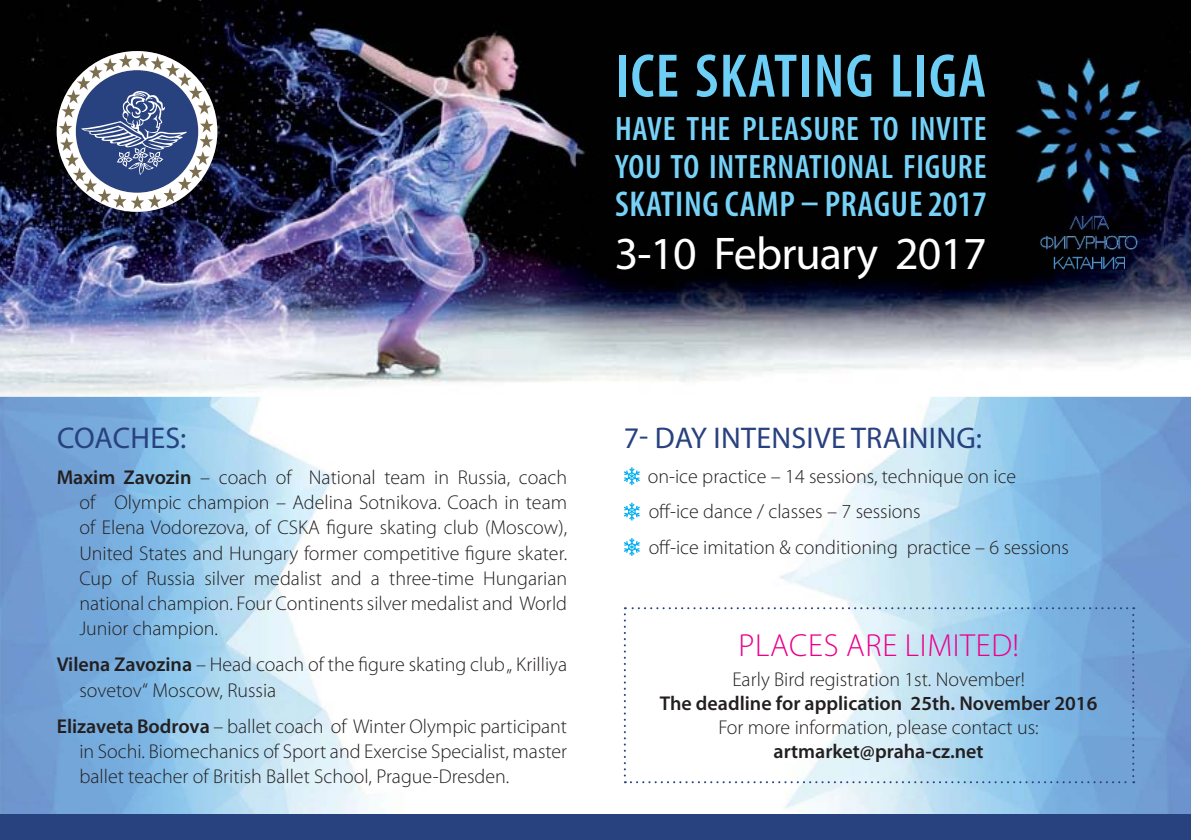
<style>
.page{position:relative;width:1191px;height:840px;background:#fff}
.page>*{position:absolute;margin:0;border:0;box-sizing:border-box;transform-origin:0 0}
.t1{font:600 condensed 62px "Myriad Pro";letter-spacing:.02em;color:#6dcff6}
.t2{font:46px "Myriad Pro";letter-spacing:-.02em;color:#fff}
.t3{font:600 condensed 36px "Myriad Pro";letter-spacing:.02em;color:#77d2f7}
.t4{font:600 condensed 34px/38px "Myriad Pro";letter-spacing:.02em;color:#77d2f7}
.t5{font:300 32px "Myriad Pro";letter-spacing:.02em;color:#ec008c}
.t6{font:30px "Myriad Pro";letter-spacing:.01em;color:#28417f}
.t7{font:300 20px/25px "Myriad Pro";color:#231f20}
.t8{font:600 20px "Myriad Pro";color:#231f20}
.s1{font-weight:600}
</style>
<div class="page">
<img style="left:0;top:0;width:1191px;height:814px">
<div style="left:0;top:814px;width:1191px;height:25px;background:#28417f"></div>
<svg style="left:57px;top:51px;width:160px;height:161px"></svg>
<img style="left:1068px;top:215px;width:41px;height:14px">
<img style="left:1039px;top:235px;width:99px;height:14px">
<img style="left:1052px;top:255px;width:72px;height:15px">
<img style="left:1015px;top:59px;width:146px;height:144px">
<svg style="left:624px;top:467px;width:16px;height:18px"></svg>
<svg style="left:624px;top:502px;width:16px;height:18px"></svg>
<svg style="left:624px;top:538px;width:16px;height:17px"></svg>
<svg style="left:624px;top:607px;width:510px;height:175px"></svg>
<svg style="left:802px;top:203px;width:16px;height:2px"></svg>
<h1 class="t1" style="left:615px;top:52px;width:372px">ICE SKATING LIGA</h1>
<h3 class="t4" style="left:615px;top:113px;width:373px">HAVE THE PLEASURE TO INVITE<br>YOU TO INTERNATIONAL FIGURE</h3>
<h3 class="t3" style="left:615px;top:191px;width:373px">SKATING CAMP PRAGUE 2017</h3>
<h2 class="t2" style="left:614px;top:236px;width:374px">3-10 February 2017</h2>
<h3 class="t6" style="left:57px;top:426px;width:131px">COACHES:</h3>
<p class="t7" style="left:79px;top:467px;width:489px;text-align:justify;text-indent:-23px"><span class="s1">Maxim Zavozin</span> – coach of National team in Russia, coach of Olympic champion – Adelina Sotnikova. Coach in team of Elena Vodorezova, of CSKA figure skating club (Moscow), United States and Hungary former competitive figure skater.<br>Cup of Russia silver medalist and a three-time Hungarian national champion. Four Continents silver medalist and World Junior champion.</p>
<p class="t7" style="left:79px;top:654px;width:489px;text-indent:-23px"><span class="s1">Vilena Zavozina</span> – Head coach of the figure skating club „ Krilliya sovetov“ Moscow, Russia</p>
<p class="t7" style="left:79px;top:715px;width:489px;text-align:justify;text-indent:-23px"><span class="s1">Elizaveta Bodrova</span> – ballet coach of Winter Olympic participant in Sochi. Biomechanics of Sport and Exercise Specialist, master ballet teacher of British Ballet School, Prague-Dresden.</p>
<h3 class="t6" style="left:624px;top:426px;width:360px">7- DAY INTENSIVE TRAINING:</h3>
<p class="t7" style="left:648px;top:460px;width:422px;line-height:35.4px">on-ice practice – 14 sessions, technique on ice off-ice dance / classes – 7 sessions<br>off-ice imitation &amp; conditioning practice – 6 sessions</p>
<h3 class="t5" style="left:738px;top:633px;width:282px">PLACES ARE LIMITED!</h3>
<p class="t7" style="left:732px;top:668px;width:294px">Early Bird registration 1st. November!</p>
<p class="t8" style="left:660px;top:695px;width:439px">The deadline for application 25th. November 2016</p>
<p class="t7" style="left:718px;top:716px;width:322px">For more information, please contact us:</p>
<p class="t8" style="left:773px;top:743px;width:211px">artmarket@praha-cz.net</p>
</div>
